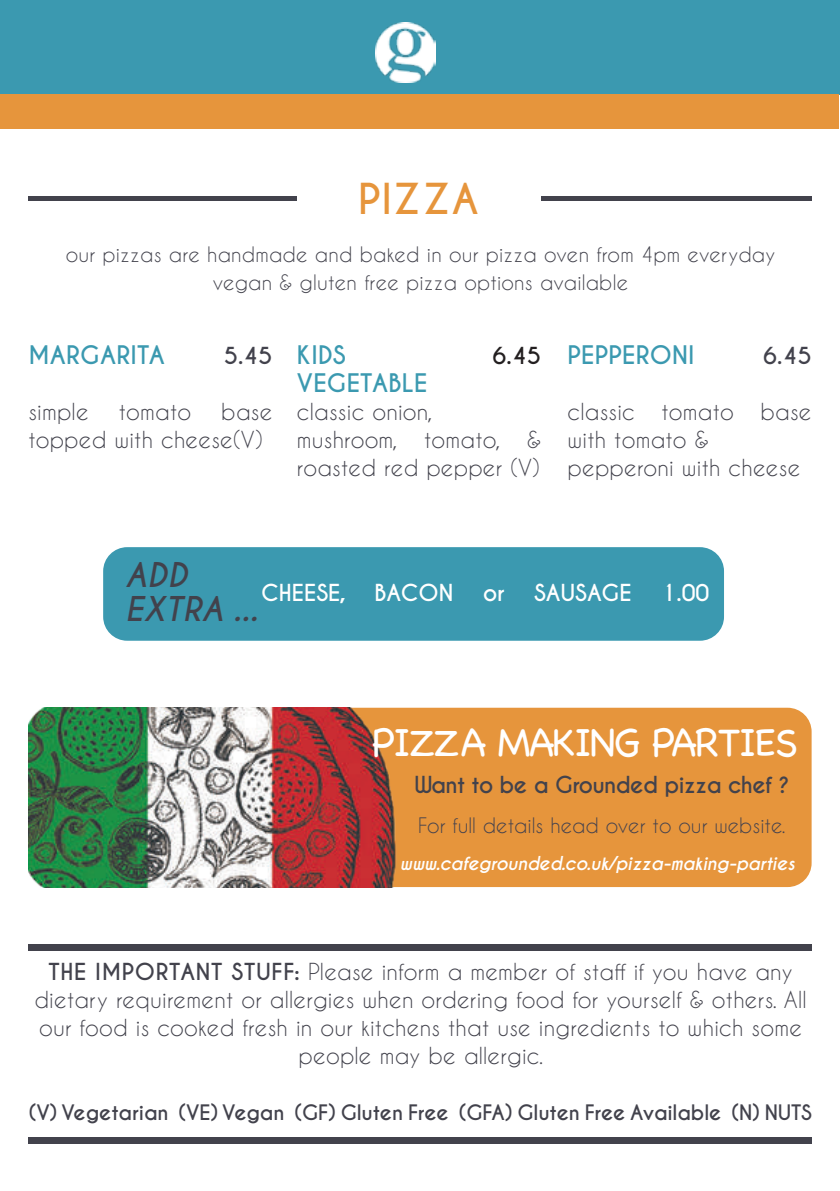
<style>
.page{position:relative;width:840px;height:1191px;background:#fff}
.page>*{position:absolute;margin:0;border:0;box-sizing:border-box;transform-origin:0 0}
.t1{font:40px "Chalkboard";letter-spacing:-.05em;color:#fff}
.t2{font:700 40px "Caviar Dreams";letter-spacing:.02em;color:#e6953c}
.t3{font:italic 700 32px/34px "Caviar Dreams";letter-spacing:.02em;color:#42424c}
.t4{font:700 24px "Caviar Dreams";letter-spacing:.01em;color:#3b99b0}
.t5{font:22px/28px "Caviar Dreams";letter-spacing:.01em;color:#42424c}
.t6{font:700 22px "Caviar Dreams";letter-spacing:-.03em;color:#42424c}
.t7{font:700 22px "Caviar Dreams";color:#fff}
.t8{font:700 22px "Caviar Dreams";color:#231f20}
.t9{font:20px/28px "Caviar Dreams";letter-spacing:.01em;color:#42424c;text-align:center}
.t10{font:700 20px "Caviar Dreams";letter-spacing:-.01em;color:#42424c}
.t11{font:20px "Caviar Dreams";color:#44424e}
.t12{font:italic 700 18px "Caviar Dreams";letter-spacing:-.02em;color:#fff}
.s1{font-weight:700}
</style>
<div class="page">
<div style="left:28px;top:944px;width:782px;height:7px;background:#42424c"></div>
<div style="left:29px;top:1137px;width:782px;height:7px;background:#42424c"></div>
<div style="left:540px;top:196px;width:271px;height:5px;background:#42424c"></div>
<div style="left:28px;top:196px;width:268px;height:5px;background:#42424c"></div>
<div style="left:0;top:0;width:839px;height:94px;background:#3b99b0"></div>
<div style="left:0;top:94px;width:838px;height:34px;background:#e6953c"></div>
<img style="left:375px;top:22px;width:60px;height:60px">
<div style="left:28px;top:707px;width:783px;height:180px;background:#e6953c;border-radius:24px"></div>
<img style="left:28px;top:707px;width:378px;height:180px">
<div style="left:103px;top:547px;width:620px;height:93px;background:#3b99b0;border-radius:24px"></div>
<h1 class="t2" style="left:358px;top:174px;width:122px">PIZZA</h1>
<p class="t9" style="left:66px;top:240px;width:710px">our pizzas are handmade and baked in our pizza oven from 4pm everyday vegan &amp; gluten free pizza options available</p>
<p class="t4" style="left:28px;top:340px;width:138px">MARGARITA</p>
<p class="t6" style="left:223px;top:342px;width:50px">5.45</p>
<p class="t5" style="left:28px;top:397px;width:62px">simple</p>
<p class="t5" style="left:119px;top:397px;width:74px">tomato</p>
<p class="t5" style="left:28px;top:397px;width:245px;text-indent:193px">base topped with cheese(V)</p>
<p class="t4" style="left:297px;top:340px;width:50px">KIDS</p>
<p class="t8" style="left:492px;top:342px;width:50px">6.45</p>
<p class="t4" style="left:297px;top:368px;width:132px">VEGETABLE</p>
<p class="t5" style="left:297px;top:397px;width:245px">classic onion,<br>mushroom, tomato, &amp; roasted red pepper (V)</p>
<p class="t4" style="left:567px;top:340px;width:129px">PEPPERONI</p>
<p class="t6" style="left:762px;top:342px;width:50px">6.45</p>
<p class="t5" style="left:567px;top:397px;width:245px">classic tomato base with tomato &amp; pepperoni with cheese</p>
<h2 class="t3" style="left:125px;top:559px;width:134px">ADD<br>EXTRA ...</h2>
<p class="t7" style="left:261px;top:579px;width:86px">CHEESE,</p>
<p class="t7" style="left:374px;top:579px;width:80px">BACON</p>
<p class="t7" style="left:482px;top:579px;width:23px">or</p>
<p class="t7" style="left:534px;top:579px;width:99px">SAUSAGE</p>
<p class="t7" style="left:660px;top:579px;width:50px">1.00</p>
<h1 class="t1" style="left:371px;top:719px;width:427px">PIZZA MAKING PARTIES</h1>
<p class="t6" style="left:414px;top:771px;width:376px">Want to be a Grounded pizza chef ?</p>
<p class="t11" style="left:418px;top:813px;width:368px">For full details head over to our website.</p>
<p class="t12" style="left:400px;top:852px;width:396px">www.cafegrounded.co.uk/pizza-making-parties</p>
<p class="t5" style="left:34px;top:957px;width:773px;text-align:center"><span class="s1">THE IMPORTANT STUFF:</span> Please inform a member of staff if you have any dietary requirement or allergies when ordering food for yourself &amp; others. All our food is cooked fresh in our kitchens that use ingredients to which some people may be allergic.</p>
<p class="t10" style="left:29px;top:1100px;width:784px">(V) Vegetarian (VE) Vegan (GF) Gluten Free (GFA) Gluten Free Available (N) NUTS</p>
</div>
